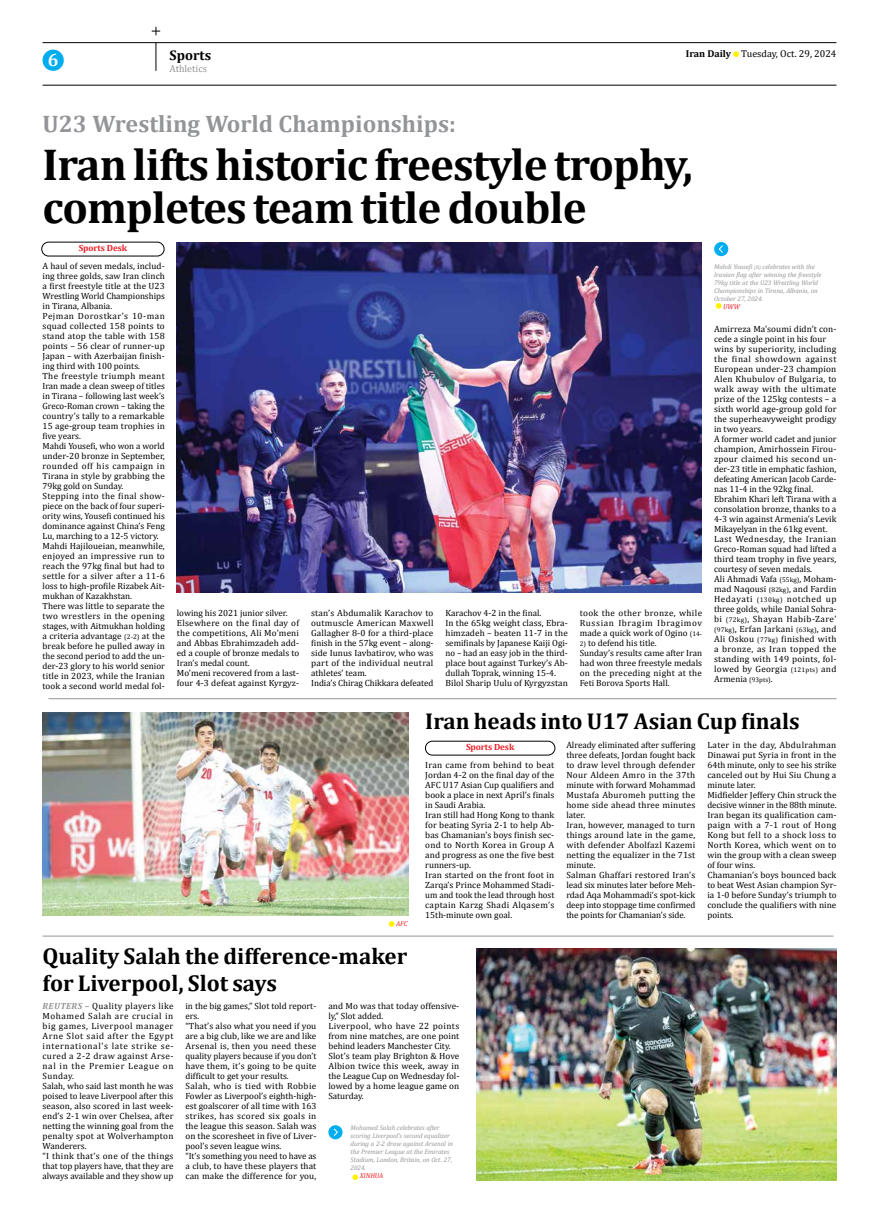
<style>
.page{position:relative;width:879px;height:1219px;background:#fff}
.page>*{position:absolute;margin:0;border:0;box-sizing:border-box;transform-origin:0 0}
.t1{font:700 45px/43px "Cambria";letter-spacing:-.02em;color:#000}
.t2{font:700 24px "Cambria";color:#939598}
.t3{font:700 23px/27.6px "Cambria";color:#000}
.t4{font:700 18px "Cambria";color:#fff}
.t5{font:700 14px "Cambria";color:#000}
.t6{font:10px "Cambria";color:#000}
.t7{font:10px "Cambria";color:#939598}
.t8{font:9px/10px "Cambria";letter-spacing:.005em;color:#000}
.t9{font:9px/10px "Cambria";letter-spacing:.025em;color:#000}
.t10{font:700 9px "Cambria";letter-spacing:-.01em;color:#ed1d24}
.t11{font:italic 7px "Cambria";letter-spacing:-.01em;color:#ed1d24}
.t12{font:italic 6.8px/8px "Cambria";letter-spacing:-.01em;color:#939598}
.s1{font-weight:700}
.s2{font-size:6.8px}
.s3{font-size:5.1px}
.s4{font-weight:700;font-style:italic;color:#939598}
</style>
<div class="page">
<svg style="left:156px;top:43px;width:1px;height:28px"></svg>
<hr style="left:43px;top:42px;width:793px;height:1px;background:#000">
<hr style="left:43px;top:85px;width:793px;height:1px;background:#000">
<hr style="left:49px;top:699px;width:787px;height:1px;background:#939598">
<hr style="left:43px;top:936px;width:790px;height:1px;background:#939598">
<div style="left:43px;top:50px;width:21px;height:21px;background:#00aeef;border-radius:50%"></div>
<svg style="left:733px;top:51px;width:6px;height:6px"></svg>
<div style="left:425px;top:741px;width:130px;height:14px;border:1px solid #000;border-radius:7px"></div>
<div style="left:42px;top:242px;width:122px;height:14px;border:1px solid #000;border-radius:7px"></div>
<img style="left:43px;top:712px;width:365px;height:203px">
<svg style="left:716px;top:303px;width:5px;height:6px"></svg>
<div style="left:714px;top:242px;width:14px;height:14px;background:#00aeef;border-radius:50%"></div>
<svg style="left:718px;top:245px;width:5px;height:8px"></svg>
<svg style="left:352px;top:1174px;width:6px;height:6px"></svg>
<div style="left:328px;top:1125px;width:14px;height:14px;background:#00aeef;border-radius:50%"></div>
<svg style="left:333px;top:1128px;width:5px;height:8px"></svg>
<img style="left:177px;top:242px;width:524px;height:350px">
<svg style="left:389px;top:921px;width:5px;height:6px"></svg>
<img style="left:476px;top:948px;width:360px;height:232px">
<svg style="left:152px;top:27px;width:8px;height:8px"></svg>
<h3 class="t4" style="left:48px;top:54px;width:12px">6</h3>
<h3 class="t5" style="left:170px;top:50px;width:43px">Sports</h3>
<p class="t6" style="left:686px;top:50px;width:152px"><span class="s1">Iran Daily</span> Tuesday, Oct. 29, 2024</p>
<p class="t7" style="left:170px;top:65px;width:39px">Athletics</p>
<h2 class="t2" style="left:43px;top:115px;width:415px">U23 Wrestling World Championships:</h2>
<h1 class="t1" style="left:43px;top:148px;width:652px">Iran lifts historic freestyle trophy, completes team title double</h1>
<p class="t10" style="left:79px;top:245px;width:50px">Sports Desk</p>
<p class="t8" style="left:43px;top:261px;width:124px">A haul of seven medals, includ&shy;ing three golds, saw Iran clinch a first freestyle title at the U23<br>Wrestling World Championships in Tirana, Albania.<br>Pejman Dorostkar’s 10-man squad collected 158 points to stand atop the table with 158 points – 56 clear of runner-up<br>Japan – with Azerbaijan finish&shy;ing third with 100 points.<br>The freestyle triumph meant<br>Iran made a clean sweep of titles in Tirana – following last week’s<br>Greco-Roman crown – taking the country’s tally to a remarkable<br>15 age-group team trophies in five years.<br>Mahdi Yousefi, who won a world under-20 bronze in September, rounded off his campaign in<br>Tirana in style by grabbing the<br>79kg gold on Sunday.<br>Stepping into the final show&shy;piece on the back of four superi&shy;ority wins, Yousefi continued his dominance against China’s Feng<br>Lu, marching to a 12-5 victory.<br>Mahdi Hajiloueian, meanwhile, enjoyed an impressive run to reach the 97kg final but had to settle for a silver after a 11-6 loss to high-profile Rizabek Ait&shy;mukhan of Kazakhstan.<br>There was little to separate the two wrestlers in the opening stages, with Aitmukhan holding a criteria advantage <span class="s2">(2-2)</span> at the break before he pulled away in the second period to add the un&shy;der-23 glory to his world senior title in 2023, while the Iranian took a second world medal fol-</p>
<p class="t8" style="left:177px;top:609px;width:124px">lowing his 2021 junior silver.<br>Elsewhere on the final day of the competitions, Ali Mo’meni and Abbas Ebrahimzadeh add&shy;ed a couple of bronze medals to<br>Iran’s medal count.<br>Mo’meni recovered from a last&shy;four 4-3 defeat against Kyrgyz-</p>
<p class="t8" style="left:311px;top:609px;width:124px">stan’s Abdumalik Karachov to outmuscle American Maxwell<br>Gallagher 8-0 for a third-place finish in the 57kg event – along&shy;side Iunus Iavbatirov, who was part of the individual neutral athletes’ team.<br>India’s Chirag Chikkara defeated</p>
<p class="t8" style="left:445px;top:608px;width:124px">Karachov 4-2 in the final.<br>In the 65kg weight class, Ebra&shy;himzadeh – beaten 11-7 in the semifinals by Japanese Kaiji Ogi&shy;no – had an easy job in the third&shy;place bout against Turkey’s Ab&shy;dullah Toprak, winning 15-4.<br>Bilol Sharip Uulu of Kyrgyzstan</p>
<p class="t8" style="left:580px;top:609px;width:124px;text-align:justify">took the other bronze, while Russian Ibragim Ibragimov made a quick work of Ogino <span class="s2">(14-</span></p>
<p class="t8" style="left:580px;top:639px;width:124px"><span class="s2">2)</span> to defend his title.<br>Sunday’s results came after Iran had won three freestyle medals on the preceding night at the<br>Feti Borova Sports Hall.</p>
<p class="t12" style="left:714px;top:262px;width:109px">Mahdi Yousefi <span class="s3">(R)</span> celebrates with the Iranian flag after winning the freestyle 79kg title at the U23 Wrestling World Championships in Tirana, Albania, on October 27, 2024.</p>
<p class="t11" style="left:723px;top:301px;width:18px">UWW</p>
<p class="t8" style="left:714px;top:325px;width:124px">Amirreza Ma’soumi didn’t con&shy;cede a single point in his four wins by superiority, including the final showdown against<br>European under-23 champion<br>Alen Khubulov of Bulgaria, to walk away with the ultimate prize of the 125kg contests – a sixth world age-group gold for the superheavyweight prodigy in two years.<br>A former world cadet and junior champion, Amirhossein Firou&shy;zpour claimed his second un&shy;der-23 title in emphatic fashion, defeating American Jacob Carde&shy;nas 11-4 in the 92kg final.<br>Ebrahim Khari left Tirana with a consolation bronze, thanks to a<br>4-3 win against Armenia’s Levik<br>Mikayelyan in the 61kg event.<br>Last Wednesday, the Iranian<br>Greco-Roman squad had lifted a third team trophy in five years, courtesy of seven medals.<br>Ali Ahmadi Vafa <span class="s2">(55kg)</span>, Moham&shy;mad Naqousi <span class="s2">(82kg)</span>, and Fardin<br>Hedayati <span class="s2">(130kg)</span> notched up three golds, while Danial Sohra&shy;bi <span class="s2">(72kg)</span>, Shayan Habib-Zare’ <span class="s2">(97kg)</span>, Erfan Jarkani <span class="s2">(63kg)</span>, and<br>Ali Oskou <span class="s2">(77kg)</span> finished with a bronze, as Iran topped the standing with 149 points, fol&shy;lowed by Georgia <span class="s2">(121pts)</span> and<br>Armenia <span class="s2">(93pts)</span>.</p>
<p class="t11" style="left:396px;top:921px;width:13px">AFC</p>
<h3 class="t3" style="left:425px;top:706px;width:376px">Iran heads into U17 Asian Cup finals</h3>
<p class="t10" style="left:466px;top:744px;width:50px">Sports Desk</p>
<p class="t8" style="left:425px;top:761px;width:131px">Iran came from behind to beat<br>Jordan 4-2 on the final day of the<br>AFC U17 Asian Cup qualifiers and book a place in next April’s finals in Saudi Arabia.<br>Iran still had Hong Kong to thank for beating Syria 2-1 to help Ab&shy;bas Chamanian’s boys finish sec&shy;ond to North Korea in Group A and progress as one the five best runners-up.<br>Iran started on the front foot in<br>Zarqa’s Prince Mohammed Stadi&shy;um and took the lead through host captain Karzg Shadi Alqasem’s<br>15th-minute own goal.</p>
<p class="t8" style="left:566px;top:741px;width:131px">Already eliminated after suffering three defeats, Jordan fought back to draw level through defender<br>Nour Aldeen Amro in the 37th minute with forward Mohammad<br>Mustafa Aburomeh putting the home side ahead three minutes later.<br>Iran, however, managed to turn things around late in the game, with defender Abolfazl Kazemi netting the equalizer in the 71st minute.<br>Salman Ghaffari restored Iran’s lead six minutes later before Meh&shy;rdad Aqa Mohammadi’s spot-kick deep into stoppage time confirmed the points for Chamanian’s side.</p>
<p class="t8" style="left:707px;top:741px;width:131px">Later in the day, Abdulrahman<br>Dinawai put Syria in front in the<br>64th minute, only to see his strike canceled out by Hui Siu Chung a minute later.<br>Midfielder Jeffery Chin struck the decisive winner in the 88th minute.<br>Iran began its qualification cam&shy;paign with a 7-1 rout of Hong<br>Kong but fell to a shock loss to<br>North Korea, which went on to win the group with a clean sweep of four wins.<br>Chamanian’s boys bounced back to beat West Asian champion Syr&shy;ia 1-0 before Sunday’s triumph to conclude the qualifiers with nine points.</p>
<h3 class="t3" style="left:43px;top:944px;width:366px">Quality Salah the difference-maker for Liverpool, Slot says</h3>
<p class="t9" style="left:43px;top:1002px;width:132px"><span class="s4">REUTERS –</span> Quality players like<br>Mohamed Salah are crucial in big games, Liverpool manager<br>Arne Slot said after the Egypt international’s late strike se&shy;cured a 2-2 draw against Arse&shy;nal in the Premier League on<br>Sunday.<br>Salah, who said last month he was poised to leave Liverpool after this season, also scored in last week&shy;end’s 2-1 win over Chelsea, after netting the winning goal from the penalty spot at Wolverhampton<br>Wanderers.<br>“I think that’s one of the things that top players have, that they are always available and they show up</p>
<p class="t8" style="left:185px;top:1002px;width:132px">in the big games,” Slot told report&shy;ers.<br>“That’s also what you need if you are a big club, like we are and like<br>Arsenal is, then you need these quality players because if you don’t have them, it’s going to be quite difficult to get your results.<br>Salah, who is tied with Robbie<br>Fowler as Liverpool’s eighth-high&shy;est goalscorer of all time with 163 strikes, has scored six goals in the league this season. Salah was on the scoresheet in five of Liver&shy;pool’s seven league wins.<br>“It’s something you need to have as a club, to have these players that can make the difference for you,</p>
<p class="t8" style="left:328px;top:1001px;width:132px">and Mo was that today offensive&shy;ly,” Slot added.<br>Liverpool, who have 22 points from nine matches, are one point behind leaders Manchester City.<br>Slot’s team play Brighton &amp; Hove<br>Albion twice this week, away in the League Cup on Wednesday fol&shy;lowed by a home league game on<br>Saturday.</p>
<p class="t12" style="left:351px;top:1124px;width:104px">Mohamed Salah celebrates after scoring Liverpool’s second equalizer during a 2-2 draw against Arsenal in the Premier League at the Emirates<br>Stadium, London, Britain, on Oct. 27,<br>2024.</p>
<p class="t11" style="left:360px;top:1171px;width:25px">XINHUA</p>
</div>
